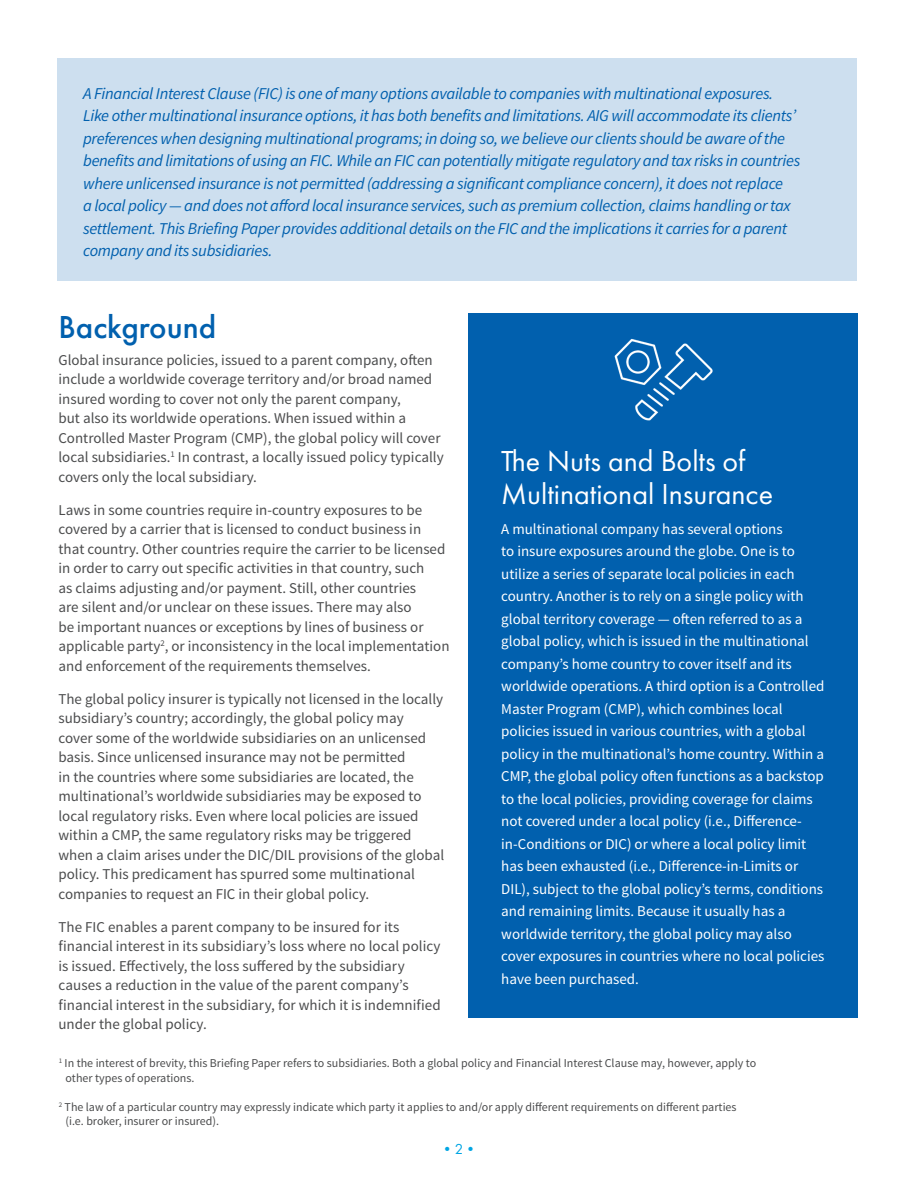
<style>
.page{position:relative;width:918px;height:1188px;background:#fff}
.page>*{position:absolute;margin:0;border:0;box-sizing:border-box;transform-origin:0 0}
.t1{font:500 33px "Futura PT";color:#0160ae}
.t2{font:30px/33px "Futura PT";color:#fff}
.t3{font:italic 16.5px/22.5px "Source Sans Pro";letter-spacing:-.02em;color:#0160ae}
.t4{font:15px/19.5px "Source Sans Pro";color:#4b4c4d}
.t5{font:15px/22.5px "Source Sans Pro";color:#fff}
.t6{font:15px "Futura PT";color:#00a5e3}
.t7{font:12px/14.4px "Source Sans Pro";color:#4b4c4d}
</style>
<div class="page">
<div style="left:57px;top:58px;width:799px;height:223px;background:#cddfef"></div>
<div style="left:468px;top:313px;width:390px;height:705px;background:#0160ae"></div>
<img style="left:614px;top:338px;width:99px;height:83px">
<p class="t3" style="left:83px;top:82px;width:719px">A Financial Interest Clause (FIC) is one of many options available to companies with multinational exposures.<br>Like other multinational insurance options, it has both benefits and limitations. AIG will accommodate its clients’ preferences when designing multinational programs; in doing so, we believe our clients should be aware of the benefits and limitations of using an FIC. While an FIC can potentially mitigate regulatory and tax risks in countries where unlicensed insurance is not permitted (addressing a significant compliance concern), it does not replace<br>a local policy — and does not afford local insurance services, such as premium collection, claims handling or tax settlement. This Briefing Paper provides additional details on the FIC and the implications it carries for a parent company and its subsidiaries.</p>
<h1 class="t1" style="left:58px;top:308px;width:159px">Background</h1>
<p class="t4" style="left:58px;top:350px;width:387px">Global insurance policies, issued to a parent company, often include a worldwide coverage territory and/or broad named insured wording to cover not only the parent company,<br>but also its worldwide operations. When issued within a Controlled Master Program (CMP), the global policy will cover local subsidiaries.<sup>1</sup> In contrast, a locally issued policy typically covers only the local subsidiary.</p>
<p class="t4" style="left:58px;top:500px;width:393px">Laws in some countries require in-country exposures to be covered by a carrier that is licensed to conduct business in that country. Other countries require the carrier to be licensed in order to carry out specific activities in that country, such<br>as claims adjusting and/or payment. Still, other countries<br>are silent and/or unclear on these issues. There may also<br>be important nuances or exceptions by lines of business or applicable party<sup>2</sup>, or inconsistency in the local implementation and enforcement of the requirements themselves.</p>
<p class="t4" style="left:59px;top:689px;width:387px">The global policy insurer is typically not licensed in the locally subsidiary’s country; accordingly, the global policy may<br>cover some of the worldwide subsidiaries on an unlicensed basis. Since unlicensed insurance may not be permitted<br>in the countries where some subsidiaries are located, the multinational’s worldwide subsidiaries may be exposed to local regulatory risks. Even where local policies are issued within a CMP, the same regulatory risks may be triggered when a claim arises under the DIC/DIL provisions of the global policy. This predicament has spurred some multinational companies to request an FIC in their global policy.</p>
<p class="t4" style="left:59px;top:917px;width:384px">The FIC enables a parent company to be insured for its financial interest in its subsidiary’s loss where no local policy is issued. Effectively, the loss suffered by the subsidiary causes a reduction in the value of the parent company’s financial interest in the subsidiary, for which it is indemnified under the global policy.</p>
<h2 class="t2" style="left:501px;top:445px;width:273px">The Nuts and Bolts of<br>Multinational Insurance</h2>
<p class="t5" style="left:501px;top:518px;width:325px">A multinational company has several options<br>to insure exposures around the globe. One is to utilize a series of separate local policies in each country. Another is to rely on a single policy with global territory coverage — often referred to as a global policy, which is issued in the multinational company’s home country to cover itself and its worldwide operations. A third option is a Controlled Master Program (CMP), which combines local policies issued in various countries, with a global policy in the multinational’s home country. Within a CMP, the global policy often functions as a backstop to the local policies, providing coverage for claims not covered under a local policy (i.e., Difference&shy;in-Conditions or DIC) or where a local policy limit has been exhausted (i.e., Difference-in-Limits or DIL), subject to the global policy’s terms, conditions and remaining limits. Because it usually has a worldwide territory, the global policy may also cover exposures in countries where no local policies have been purchased.</p>
<p class="t7" style="left:65px;top:1056px;width:692px;text-indent:-7px"><sup>1</sup> In the interest of brevity, this Briefing Paper refers to subsidiaries. Both a global policy and Financial Interest Clause may, however, apply to other types of operations.</p>
<p class="t7" style="left:65px;top:1100px;width:673px;text-indent:-7px"><sup>2</sup> The law of a particular country may expressly indicate which party it applies to and/or apply different requirements on different parties (i.e. broker, insurer or insured).</p>
<p class="t6" style="left:440px;top:1140px;width:40px">•2•</p>
</div>
